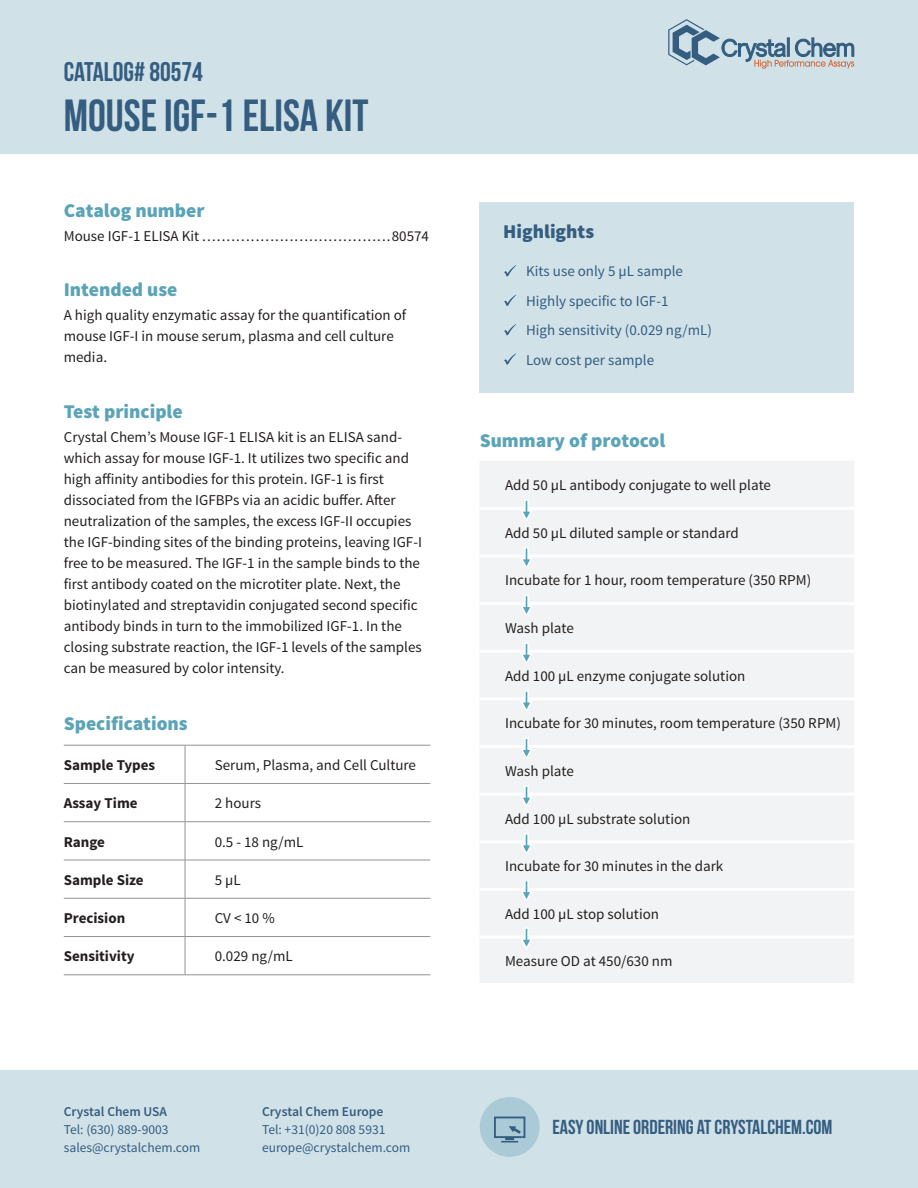
<style>
.page{position:relative;width:918px;height:1188px;background:#fff}
.page>*{position:absolute;margin:0;border:0;box-sizing:border-box;transform-origin:0 0}
.Contents_Bebas_Neue{font:45px "Bebas Neue";color:#345d80}
.Contents_Bebas_Neue-2{font:27px "Bebas Neue";color:#345d80}
.Contents_Bebas_Neue-3{font:20.25px "Bebas Neue";color:#345d80}
.Contents_Source_Sans{font:900 19.5px "Source Sans Pro";color:#5ba4b8}
.Contents_Source_Sans-2{font:900 19.5px "Source Sans Pro";color:#345d80}
.Contents_Source_Sans-3{font:15px/21px "Source Sans Pro";color:#231f20}
.Contents_Source_Sans-4{font:15px "Source Sans Pro";color:#345d80}
.Contents_Source_Sans-5{font:700 15px "Source Sans Pro";color:#231f20}
.Contents_Source_Sans-6{font:13.5px "Source Sans Pro";color:#345d80}
.Contents_Source_Sans-7{font:600 13.5px "Source Sans Pro";color:#345d80}
</style>
<div class="page">
<div style="left:480px;top:202px;width:374px;height:191px;background:#d1e1e8"></div>
<div style="left:0;top:0;width:918px;height:154px;background:#d1e1e8"></div>
<div style="left:0;top:1070px;width:918px;height:118px;background:#d1e1e8"></div>
<hr style="left:185px;top:745px;width:245px;height:1px;background:#929394">
<hr style="left:185px;top:783px;width:245px;height:1px;background:#929394">
<hr style="left:185px;top:821px;width:245px;height:1px;background:#929394">
<hr style="left:185px;top:860px;width:245px;height:1px;background:#929394">
<hr style="left:185px;top:898px;width:245px;height:1px;background:#929394">
<hr style="left:185px;top:936px;width:245px;height:1px;background:#929394">
<hr style="left:185px;top:975px;width:245px;height:1px;background:#929394">
<hr style="left:64px;top:745px;width:121px;height:1px;background:#929394">
<hr style="left:64px;top:783px;width:121px;height:1px;background:#929394">
<hr style="left:64px;top:821px;width:121px;height:1px;background:#929394">
<hr style="left:64px;top:860px;width:121px;height:1px;background:#929394">
<hr style="left:64px;top:898px;width:121px;height:1px;background:#929394">
<hr style="left:64px;top:936px;width:121px;height:1px;background:#929394">
<hr style="left:64px;top:975px;width:121px;height:1px;background:#929394">
<hr style="left:185px;top:745px;width:1px;height:38px;background:#929394">
<hr style="left:185px;top:784px;width:1px;height:38px;background:#929394">
<hr style="left:185px;top:822px;width:1px;height:38px;background:#929394">
<hr style="left:185px;top:860px;width:1px;height:38px;background:#929394">
<hr style="left:185px;top:898px;width:1px;height:38px;background:#929394">
<hr style="left:185px;top:937px;width:1px;height:38px;background:#929394">
<div style="left:480px;top:461px;width:374px;height:522px;background:#f2f3f4"></div>
<hr style="left:480px;top:507px;width:374px;height:3px;background:#fff">
<hr style="left:480px;top:554px;width:374px;height:3px;background:#fff">
<hr style="left:480px;top:602px;width:374px;height:3px;background:#fff">
<hr style="left:480px;top:650px;width:374px;height:3px;background:#fff">
<hr style="left:480px;top:697px;width:374px;height:3px;background:#fff">
<hr style="left:480px;top:745px;width:374px;height:3px;background:#fff">
<hr style="left:480px;top:793px;width:374px;height:3px;background:#fff">
<hr style="left:480px;top:840px;width:374px;height:3px;background:#fff">
<hr style="left:480px;top:888px;width:374px;height:3px;background:#fff">
<hr style="left:480px;top:935px;width:374px;height:3px;background:#fff">
<svg style="left:504px;top:265px;width:12px;height:12px"></svg>
<svg style="left:504px;top:295px;width:12px;height:11px"></svg>
<svg style="left:519px;top:498px;width:15px;height:25px"></svg>
<svg style="left:519px;top:546px;width:15px;height:25px"></svg>
<svg style="left:519px;top:594px;width:15px;height:25px"></svg>
<svg style="left:519px;top:642px;width:15px;height:25px"></svg>
<svg style="left:519px;top:689px;width:15px;height:25px"></svg>
<div style="left:480px;top:1097px;width:60px;height:60px;background:#a9cad6;border-radius:50%"></div>
<svg style="left:494px;top:1117px;width:31px;height:26px"></svg>
<svg style="left:504px;top:324px;width:12px;height:12px"></svg>
<svg style="left:504px;top:353px;width:12px;height:12px"></svg>
<svg style="left:519px;top:737px;width:15px;height:25px"></svg>
<svg style="left:519px;top:785px;width:15px;height:24px"></svg>
<svg style="left:519px;top:832px;width:15px;height:25px"></svg>
<svg style="left:519px;top:879px;width:15px;height:25px"></svg>
<svg style="left:519px;top:927px;width:15px;height:25px"></svg>
<svg style="left:668px;top:19px;width:186px;height:50px"></svg>
<p class="Contents_Bebas_Neue-2" style="left:64px;top:57px;width:141px">CATALOG# 80574</p>
<p class="Contents_Bebas_Neue" style="left:64px;top:91px;width:306px">MOUSE IGF-1 ELISA KIT</p>
<p class="Contents_Source_Sans" style="left:64px;top:198px;width:142px">Catalog number</p>
<p class="Contents_Source_Sans-3" style="left:64px;top:226px;width:367px">Mouse IGF-1 ELISA Kit .......................................80574</p>
<p class="Contents_Source_Sans" style="left:64px;top:277px;width:115px">Intended use</p>
<p class="Contents_Source_Sans-3" style="left:64px;top:305px;width:344px">A high quality enzymatic assay for the quantification of mouse IGF-I in mouse serum, plasma and cell culture media.</p>
<p class="Contents_Source_Sans" style="left:64px;top:399px;width:120px">Test principle</p>
<p class="Contents_Source_Sans-3" style="left:64px;top:426px;width:360px">Crystal Chem’s Mouse IGF-1 ELISA kit is an ELISA sand&shy;which assay for mouse IGF-1. It utilizes two specific and high affinity antibodies for this protein. IGF-1 is first dissociated from the IGFBPs via an acidic buffer. After neutralization of the samples, the excess IGF-II occupies the IGF-binding sites of the binding proteins, leaving IGF-I free to be measured. The IGF-1 in the sample binds to the first antibody coated on the microtiter plate. Next, the biotinylated and streptavidin conjugated second specific antibody binds in turn to the immobilized IGF-1. In the closing substrate reaction, the IGF-1 levels of the samples can be measured by color intensity.</p>
<p class="Contents_Source_Sans" style="left:64px;top:711px;width:126px">Specifications</p>
<p class="Contents_Source_Sans-5" style="left:64px;top:755px;width:93px">Sample Types</p>
<p class="Contents_Source_Sans-3" style="left:215px;top:755px;width:203px">Serum, Plasma, and Cell Culture</p>
<p class="Contents_Source_Sans-5" style="left:64px;top:794px;width:75px">Assay Time</p>
<p class="Contents_Source_Sans-3" style="left:215px;top:793px;width:48px">2 hours</p>
<p class="Contents_Source_Sans-5" style="left:64px;top:832px;width:43px">Range</p>
<p class="Contents_Source_Sans-3" style="left:215px;top:831px;width:90px">0.5 - 18 ng/mL</p>
<p class="Contents_Source_Sans-5" style="left:64px;top:870px;width:81px">Sample Size</p>
<p class="Contents_Source_Sans-3" style="left:215px;top:870px;width:28px">5 µL</p>
<p class="Contents_Source_Sans-5" style="left:64px;top:909px;width:63px">Precision</p>
<p class="Contents_Source_Sans-3" style="left:215px;top:908px;width:62px">CV &lt; 10 %</p>
<p class="Contents_Source_Sans-5" style="left:64px;top:947px;width:72px">Sensitivity</p>
<p class="Contents_Source_Sans-3" style="left:215px;top:946px;width:80px">0.029 ng/mL</p>
<p class="Contents_Source_Sans-2" style="left:503px;top:219px;width:92px">Highlights</p>
<p class="Contents_Source_Sans-4" style="left:526px;top:262px;width:158px">Kits use only 5 µL sample</p>
<p class="Contents_Source_Sans-4" style="left:526px;top:291px;width:144px">Highly specific to IGF-1</p>
<p class="Contents_Source_Sans-4" style="left:526px;top:321px;width:187px">High sensitivity (0.029 ng/mL)</p>
<p class="Contents_Source_Sans-4" style="left:526px;top:350px;width:130px">Low cost per sample</p>
<p class="Contents_Source_Sans" style="left:480px;top:428px;width:187px">Summary of protocol</p>
<p class="Contents_Source_Sans-3" style="left:505px;top:475px;width:268px">Add 50 µL antibody conjugate to well plate</p>
<p class="Contents_Source_Sans-3" style="left:505px;top:523px;width:235px">Add 50 µL diluted sample or standard</p>
<p class="Contents_Source_Sans-3" style="left:505px;top:570px;width:308px">Incubate for 1 hour, room temperature (350 RPM)</p>
<p class="Contents_Source_Sans-3" style="left:505px;top:618px;width:70px">Wash plate</p>
<p class="Contents_Source_Sans-3" style="left:505px;top:665px;width:242px">Add 100 µL enzyme conjugate solution</p>
<p class="Contents_Source_Sans-3" style="left:505px;top:713px;width:338px">Incubate for 30 minutes, room temperature (350 RPM)</p>
<p class="Contents_Source_Sans-3" style="left:505px;top:761px;width:70px">Wash plate</p>
<p class="Contents_Source_Sans-3" style="left:505px;top:808px;width:187px">Add 100 µL substrate solution</p>
<p class="Contents_Source_Sans-3" style="left:505px;top:856px;width:220px">Incubate for 30 minutes in the dark</p>
<p class="Contents_Source_Sans-3" style="left:505px;top:904px;width:155px">Add 100 µL stop solution</p>
<p class="Contents_Source_Sans-3" style="left:505px;top:951px;width:169px">Measure OD at 450/630 nm</p>
<p class="Contents_Source_Sans-7" style="left:64px;top:1103px;width:105px">Crystal Chem USA</p>
<p class="Contents_Source_Sans-6" style="left:64px;top:1122px;width:106px">Tel: (630) 889-9003</p>
<p class="Contents_Source_Sans-6" style="left:64px;top:1140px;width:138px">sales@crystalchem.com</p>
<p class="Contents_Source_Sans-7" style="left:262px;top:1103px;width:123px">Crystal Chem Europe</p>
<p class="Contents_Source_Sans-6" style="left:262px;top:1122px;width:125px">Tel: +31(0)20 808 5931</p>
<p class="Contents_Source_Sans-6" style="left:262px;top:1140px;width:150px">europe@crystalchem.com</p>
<p class="Contents_Bebas_Neue-3" style="left:552px;top:1116px;width:282px">EASY ONLINE ORDERING AT CRYSTALCHEM.COM</p>
</div>
